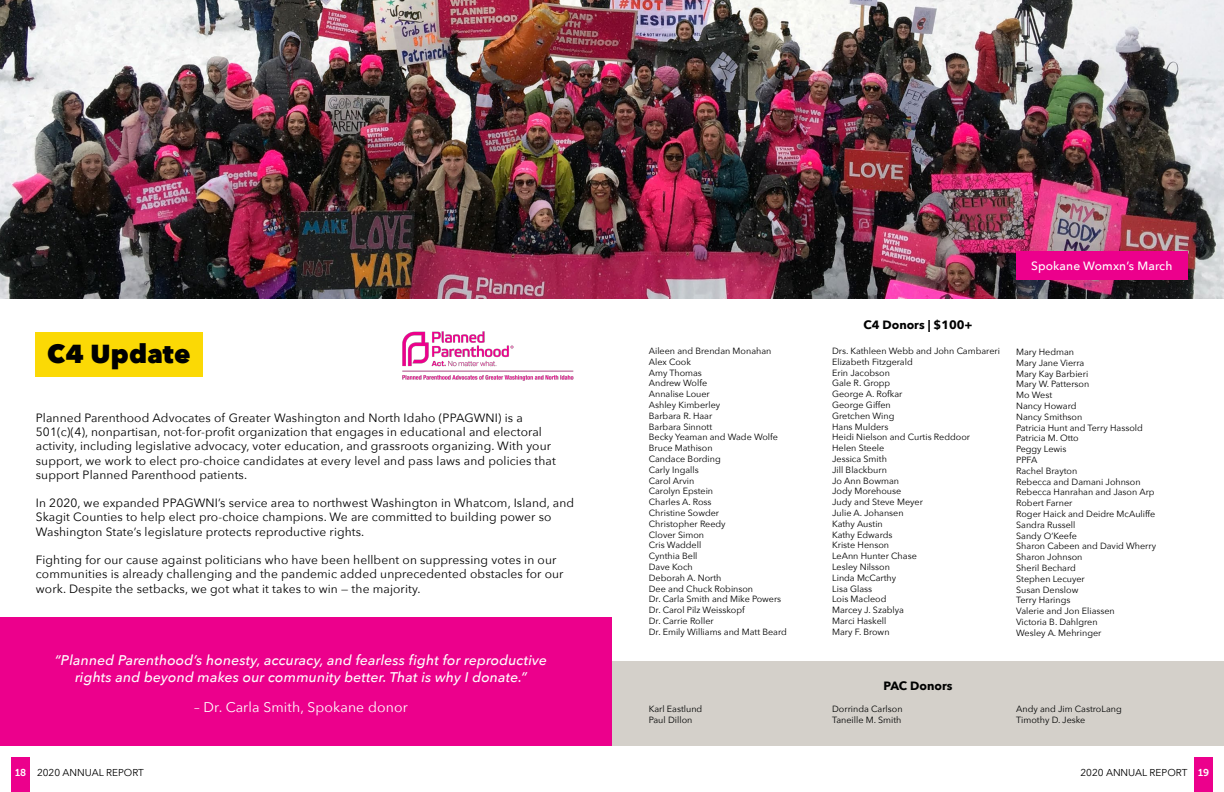
<style>
.page{position:relative;width:1224px;height:792px;background:#fff}
.page>*{position:absolute;margin:0;border:0;box-sizing:border-box;transform-origin:0 0}
.t1{font:800 26px "Avenir Next";letter-spacing:.01em;color:#000101}
.t2{font:italic 500 14px/16.8px "Avenir Next";letter-spacing:.01em;color:#fff;text-align:center}
.t3{font:14px "Avenir Next";letter-spacing:.01em;color:#fff}
.t4{font:12px/14.4px "Avenir Next";letter-spacing:.01em;color:#000101}
.t5{font:700 12px "Avenir Next";color:#000101}
.t6{font:500 12px "Avenir Next";letter-spacing:.01em;color:#fff}
.t7{font:10px "Avenir Next";color:#000101}
.t8{font:10px "Museo Slab 700";color:#fff}
.t9{font:9px/10.8px "Avenir Next";color:#000101}
.s1{font-family:"Museo Slab 700";color:#fff}
</style>
<div class="page">
<div style="left:12px;top:758px;width:18px;height:34px;background:#ec008c"></div>
<div style="left:1194px;top:758px;width:18px;height:34px;background:#ec008c"></div>
<img style="left:0;top:0;width:1224px;height:299px">
<div style="left:1016px;top:251px;width:171px;height:29px;background:#ec008c"></div>
<img style="left:402px;top:331px;width:172px;height:50px">
<div style="left:36px;top:332px;width:167px;height:44px;background:#fbd905"></div>
<div style="left:612px;top:662px;width:612px;height:84px;background:#d4d0ca"></div>
<div style="left:0;top:617px;width:612px;height:129px;background:#ec008c"></div>
<h3 class="t6" style="left:1031px;top:255px;width:143px">Spokane Womxn’s March</h3>
<h1 class="t1" style="left:47px;top:337px;width:145px">C4 Update</h1>
<p class="t4" style="left:36px;top:410px;width:522px">Planned Parenthood Advocates of Greater Washington and North Idaho (PPAGWNI) is a 501(c)(4), nonpartisan, not-for-profit organization that engages in educational and electoral activity, including legislative advocacy, voter education, and grassroots organizing. With your support, we work to elect pro-choice candidates at every level and pass laws and policies that support Planned Parenthood patients.</p>
<p class="t4" style="left:36px;top:495px;width:540px">In 2020, we expanded PPAGWNI’s service area to northwest Washington in Whatcom, Island, and<br>Skagit Counties to help elect pro-choice champions. We are committed to building power so<br>Washington State’s legislature protects reproductive rights.</p>
<p class="t4" style="left:36px;top:552px;width:529px">Fighting for our cause against politicians who have been hellbent on suppressing votes in our communities is already challenging and the pandemic added unprecedented obstacles for our work. Despite the setbacks, we got what it takes to win — the majority.</p>
<h2 class="t2" style="left:55px;top:651px;width:494px">“Planned Parenthood’s honesty, accuracy, and fearless fight for reproductive rights and beyond makes our community better. That is why I donate.”</h2>
<h2 class="t3" style="left:194px;top:695px;width:215px">– Dr. Carla Smith, Spokane donor</h2>
<h3 class="t5" style="left:863px;top:315px;width:111px">C4 Donors | $100+</h3>
<p class="t9" style="left:649px;top:345px;width:140px">Aileen and Brendan Monahan<br>Alex Cook<br>Amy Thomas<br>Andrew Wolfe<br>Annalise Louer<br>Ashley Kimberley<br>Barbara R. Haar<br>Barbara Sinnott<br>Becky Yeaman and Wade Wolfe<br>Bruce Mathison<br>Candace Bording<br>Carly Ingalls<br>Carol Arvin<br>Carolyn Epstein<br>Charles A. Ross<br>Christine Sowder<br>Christopher Reedy<br>Clover Simon<br>Cris Waddell<br>Cynthia Bell<br>Dave Koch<br>Deborah A. North<br>Dee and Chuck Robinson<br>Dr. Carla Smith and Mike Powers<br>Dr. Carol Pilz Weisskopf<br>Dr. Carrie Roller<br>Dr. Emily Williams and Matt Beard</p>
<p class="t9" style="left:832px;top:345px;width:169px">Drs. Kathleen Webb and John Cambareri<br>Elizabeth Fitzgerald<br>Erin Jacobson<br>Gale R. Gropp<br>George A. Rofkar<br>George Giffen<br>Gretchen Wing<br>Hans Mulders<br>Heidi Nielson and Curtis Reddoor<br>Helen Steele<br>Jessica Smith<br>Jill Blackburn<br>Jo Ann Bowman<br>Jody Morehouse<br>Judy and Steve Meyer<br>Julie A. Johansen<br>Kathy Austin<br>Kathy Edwards<br>Kriste Henson<br>LeAnn Hunter Chase<br>Lesley Nilsson<br>Linda McCarthy<br>Lisa Glass<br>Lois Macleod<br>Marcey J. Szablya<br>Marci Haskell<br>Mary F. Brown</p>
<p class="t9" style="left:1016px;top:346px;width:141px">Mary Hedman<br>Mary Jane Vierra<br>Mary Kay Barbieri<br>Mary W. Patterson<br>Mo West<br>Nancy Howard<br>Nancy Smithson<br>Patricia Hunt and Terry Hassold<br>Patricia M. Otto<br>Peggy Lewis<br>PPFA<br>Rachel Brayton<br>Rebecca and Damani Johnson<br>Rebecca Hanrahan and Jason Arp<br>Robert Farner<br>Roger Haick and Deidre McAuliffe<br>Sandra Russell<br>Sandy O’Keefe<br>Sharon Cabeen and David Wherry<br>Sharon Johnson<br>Sheril Bechard<br>Stephen Lecuyer<br>Susan Denslow<br>Terry Harings<br>Valerie and Jon Eliassen<br>Victoria B. Dahlgren<br>Wesley A. Mehringer</p>
<h3 class="t5" style="left:883px;top:676px;width:71px">PAC Donors</h3>
<p class="t9" style="left:649px;top:703px;width:55px">Karl Eastlund<br>Paul Dillon</p>
<p class="t9" style="left:832px;top:703px;width:72px">Dorrinda Carlson<br>Taneille M. Smith</p>
<p class="t9" style="left:1016px;top:703px;width:107px">Andy and Jim CastroLang<br>Timothy D. Jeske</p>
<p class="t7" style="left:15px;top:764px;width:130px"><span class="s1">18</span> 2020 ANNUAL REPORT</p>
<p class="t7" style="left:1080px;top:764px;width:108px">2020 ANNUAL REPORT</p>
<p class="t8" style="left:1198px;top:766px;width:13px">19</p>
</div>
